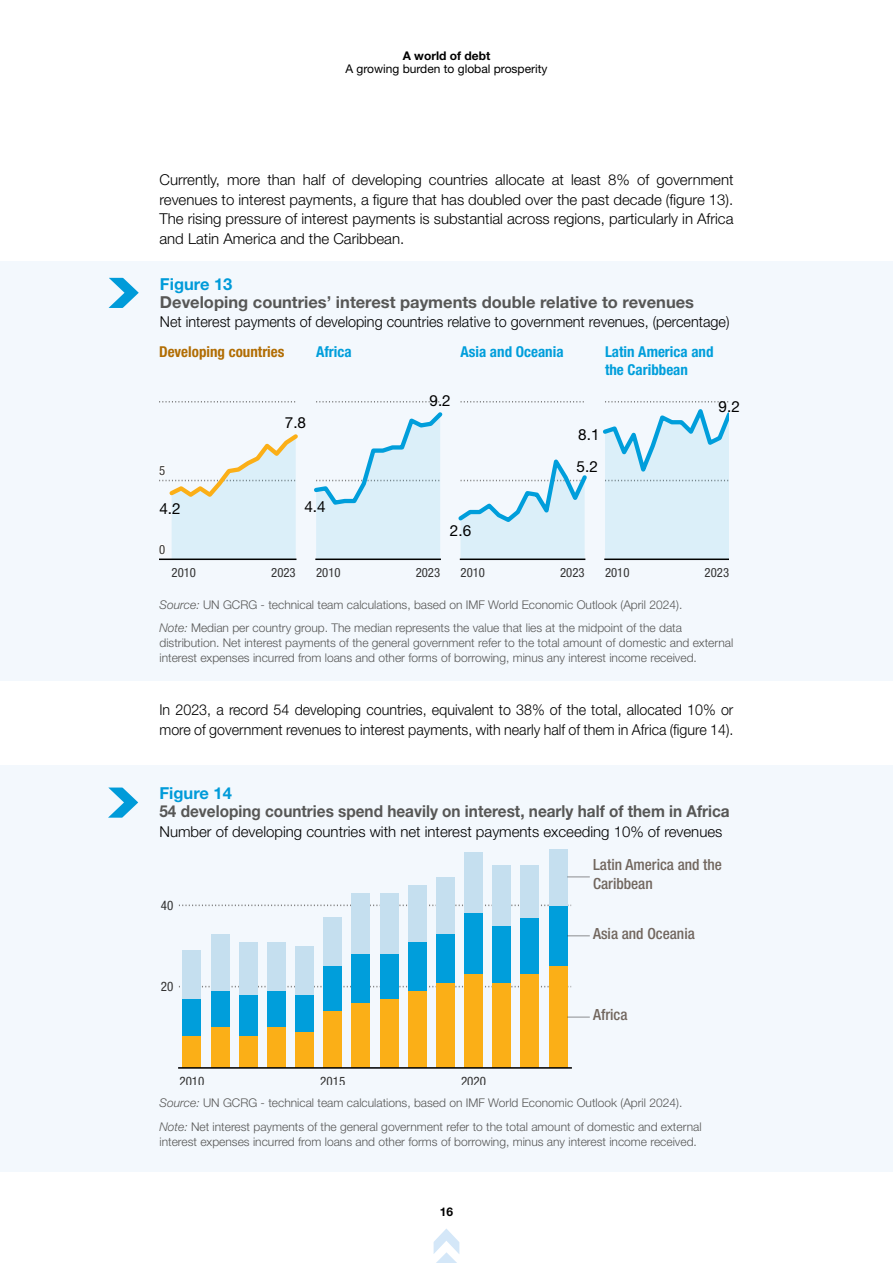
<style>
.page{position:relative;width:893px;height:1263px;background:#fff}
.page>*{position:absolute;margin:0;border:0;box-sizing:border-box;transform-origin:0 0}
.t1{font:700 16.5px "Helvetica Neue LT Std";color:#575756;scale:.93 1}
.t2{font:700 16.5px "Helvetica Neue LT Std";color:#575756}
.t3{font:700 16.5px "Helvetica Neue LT Std";color:#009bd9}
.t4{font:500 condensed 15.3px/18.6px "Helvetica Neue LT Std";color:#71665e}
.t5{font:15.3px "Helvetica Neue LT Std";color:#000}
.t6{font:300 15px/19.5px "Helvetica Neue LT Std";color:#000;text-align:justify}
.t7{font:300 15px/19.5px "Helvetica Neue LT Std";color:#000;scale:.95 1}
.t8{font:300 15px "Helvetica Neue LT Std";color:#000;scale:.96 1}
.t9{font:700 condensed 15px/18.1px "Helvetica Neue LT Std";color:#009edb}
.t10{font:700 condensed 15px "Helvetica Neue LT Std";color:#b16d03}
.t11{font:condensed 13.05px "Helvetica Neue LT Std";color:#333}
.t12{font:condensed 12.75px "Helvetica Neue LT Std";color:#333}
.t13{font:300 12px/23.5px "Helvetica Neue LT Std";color:#575756}
.t14{font:12px "Helvetica Neue LT Std";color:#000}
.t15{font:700 12px "Helvetica Neue LT Std";color:#000}
.s1{font-style:italic}
</style>
<div class="page">
<svg style="left:433px;top:1228px;width:27px;height:35px"></svg>
<div style="left:1px;top:261px;width:892px;height:419px;background:#f3f8fd"></div>
<svg style="left:109px;top:278px;width:30px;height:30px"></svg>
<div style="left:0;top:765px;width:893px;height:407px;background:#f3f8fd"></div>
<svg style="left:108px;top:787px;width:30px;height:31px"></svg>
<svg style="left:159px;top:401px;width:137px;height:1px"></svg>
<svg style="left:159px;top:434px;width:139px;height:125px"></svg>
<hr style="left:159px;top:558px;width:137px;height:2px;background:#000">
<svg style="left:316px;top:401px;width:124px;height:1px"></svg>
<svg style="left:314px;top:412px;width:129px;height:147px"></svg>
<hr style="left:316px;top:558px;width:124px;height:2px;background:#000">
<svg style="left:461px;top:401px;width:123px;height:1px"></svg>
<svg style="left:458px;top:459px;width:129px;height:100px"></svg>
<hr style="left:461px;top:558px;width:124px;height:2px;background:#000">
<svg style="left:603px;top:401px;width:125px;height:158px"></svg>
<hr style="left:605px;top:558px;width:123px;height:2px;background:#000">
<svg style="left:179px;top:986px;width:392px;height:1px"></svg>
<svg style="left:179px;top:904px;width:392px;height:2px"></svg>
<div style="left:183px;top:1035px;width:18px;height:33px;background:#fbaf17"></div>
<div style="left:183px;top:999px;width:18px;height:36px;background:#009edb"></div>
<div style="left:183px;top:950px;width:18px;height:49px;background:#c5dfef"></div>
<div style="left:211px;top:1027px;width:18px;height:41px;background:#fbaf17"></div>
<div style="left:211px;top:991px;width:18px;height:36px;background:#009edb"></div>
<div style="left:211px;top:934px;width:18px;height:57px;background:#c5dfef"></div>
<div style="left:239px;top:1035px;width:18px;height:33px;background:#fbaf17"></div>
<div style="left:239px;top:995px;width:18px;height:40px;background:#009edb"></div>
<div style="left:239px;top:942px;width:18px;height:53px;background:#c5dfef"></div>
<div style="left:267px;top:1027px;width:19px;height:41px;background:#fbaf17"></div>
<div style="left:267px;top:991px;width:19px;height:36px;background:#009edb"></div>
<div style="left:267px;top:942px;width:19px;height:49px;background:#c5dfef"></div>
<div style="left:295px;top:1031px;width:19px;height:37px;background:#fbaf17"></div>
<div style="left:295px;top:995px;width:19px;height:36px;background:#009edb"></div>
<div style="left:295px;top:946px;width:19px;height:49px;background:#c5dfef"></div>
<div style="left:324px;top:1011px;width:18px;height:57px;background:#fbaf17"></div>
<div style="left:324px;top:966px;width:18px;height:45px;background:#009edb"></div>
<div style="left:324px;top:917px;width:18px;height:49px;background:#c5dfef"></div>
<div style="left:352px;top:1003px;width:18px;height:65px;background:#fbaf17"></div>
<div style="left:352px;top:954px;width:18px;height:49px;background:#009edb"></div>
<div style="left:352px;top:893px;width:18px;height:61px;background:#c5dfef"></div>
<div style="left:380px;top:999px;width:18px;height:69px;background:#fbaf17"></div>
<div style="left:380px;top:954px;width:18px;height:45px;background:#009edb"></div>
<div style="left:380px;top:893px;width:18px;height:61px;background:#c5dfef"></div>
<div style="left:408px;top:991px;width:18px;height:77px;background:#fbaf17"></div>
<div style="left:408px;top:942px;width:18px;height:49px;background:#009edb"></div>
<div style="left:408px;top:885px;width:18px;height:57px;background:#c5dfef"></div>
<div style="left:436px;top:982px;width:19px;height:86px;background:#fbaf17"></div>
<div style="left:436px;top:934px;width:19px;height:48px;background:#009edb"></div>
<div style="left:436px;top:877px;width:19px;height:57px;background:#c5dfef"></div>
<div style="left:464px;top:974px;width:19px;height:94px;background:#fbaf17"></div>
<div style="left:464px;top:913px;width:19px;height:61px;background:#009edb"></div>
<div style="left:464px;top:852px;width:19px;height:61px;background:#c5dfef"></div>
<div style="left:493px;top:982px;width:18px;height:86px;background:#fbaf17"></div>
<div style="left:493px;top:926px;width:18px;height:56px;background:#009edb"></div>
<div style="left:493px;top:865px;width:18px;height:61px;background:#c5dfef"></div>
<div style="left:521px;top:974px;width:18px;height:94px;background:#fbaf17"></div>
<div style="left:521px;top:917px;width:18px;height:57px;background:#009edb"></div>
<div style="left:521px;top:865px;width:18px;height:52px;background:#c5dfef"></div>
<div style="left:549px;top:966px;width:18px;height:102px;background:#fbaf17"></div>
<div style="left:549px;top:905px;width:18px;height:61px;background:#009edb"></div>
<div style="left:549px;top:849px;width:18px;height:56px;background:#c5dfef"></div>
<hr style="left:179px;top:1067px;width:392px;height:2px;background:#000">
<hr style="left:567px;top:1016px;width:23px;height:2px;background:#333">
<svg style="left:567px;top:935px;width:23px;height:1px"></svg>
<svg style="left:567px;top:876px;width:23px;height:1px"></svg>
<p class="t15" style="left:403px;top:48px;width:89px">A world of debt</p>
<p class="t14" style="left:345px;top:62px;width:204px">A growing burden to global prosperity</p>
<p class="t6" style="left:159px;top:170px;width:576px">Currently, more than half of developing countries allocate at least 8% of government revenues to interest payments, a figure that has doubled over the past decade (figure 13).<br>The rising pressure of interest payments is substantial across regions, particularly in Africa and Latin America and the Caribbean.</p>
<h1 class="t3" style="left:160px;top:273px;width:74px">Figure 13</h1>
<h1 class="t2" style="left:160px;top:291px;width:536px">Developing countries’ interest payments double relative to revenues</h1>
<p class="t8" style="left:160px;top:313px;width:595px">Net interest payments of developing countries relative to government revenues, (percentage)</p>
<p class="t10" style="left:159px;top:342px;width:127px">Developing countries</p>
<p class="t9" style="left:316px;top:342px;width:37px">Africa</p>
<p class="t9" style="left:461px;top:342px;width:104px">Asia and Oceania</p>
<p class="t9" style="left:605px;top:342px;width:110px">Latin America and the Caribbean</p>
<p class="t12" style="left:159px;top:463px;width:8px">5</p>
<p class="t5" style="left:285px;top:413px;width:23px">7.8</p>
<p class="t5" style="left:159px;top:499px;width:23px">4.2</p>
<p class="t5" style="left:304px;top:497px;width:23px">4.4</p>
<p class="t12" style="left:159px;top:542px;width:8px">0</p>
<p class="t5" style="left:429px;top:392px;width:23px">9.2</p>
<p class="t5" style="left:450px;top:521px;width:23px">2.6</p>
<p class="t5" style="left:578px;top:426px;width:23px">8.1</p>
<p class="t5" style="left:577px;top:457px;width:23px">5.2</p>
<p class="t5" style="left:719px;top:398px;width:23px">9.2</p>
<p class="t12" style="left:172px;top:565px;width:26px">2010</p>
<p class="t12" style="left:271px;top:565px;width:26px">2023</p>
<p class="t12" style="left:316px;top:565px;width:26px">2010</p>
<p class="t12" style="left:416px;top:565px;width:26px">2023</p>
<p class="t12" style="left:461px;top:565px;width:26px">2010</p>
<p class="t12" style="left:560px;top:565px;width:26px">2023</p>
<p class="t12" style="left:605px;top:565px;width:26px">2010</p>
<p class="t12" style="left:705px;top:565px;width:26px">2023</p>
<p class="t13" style="left:159px;top:593px;width:524px"><span class="s1">Source:</span> UN GCRG - technical team calculations, based on IMF World Economic Outlook (April 2024).<br><span class="s1">Note:</span> Median per country group. The median represents the value that lies at the midpoint of the data</p>
<p class="t13" style="left:159px;top:635px;width:575px;line-height:15px">distribution. Net interest payments of the general government refer to the total amount of domestic and external interest expenses incurred from loans and other forms of borrowing, minus any interest income received.</p>
<p class="t7" style="left:159px;top:700px;width:606px">In 2023, a record 54 developing countries, equivalent to 38% of the total, allocated 10% or more of government revenues to interest payments, with nearly half of them in Africa (figure 14).</p>
<h1 class="t3" style="left:159px;top:783px;width:74px">Figure 14</h1>
<h1 class="t1" style="left:159px;top:801px;width:615px">54 developing countries spend heavily on interest, nearly half of them in Africa</h1>
<p class="t6" style="left:159px;top:821px;width:564px">Number of developing countries with net interest payments exceeding 10% of revenues</p>
<p class="t11" style="left:161px;top:897px;width:14px">40</p>
<p class="t11" style="left:161px;top:979px;width:14px">20</p>
<p class="t11" style="left:179px;top:1074px;width:27px">2010</p>
<p class="t11" style="left:320px;top:1074px;width:27px">2015</p>
<p class="t11" style="left:461px;top:1074px;width:27px">2020</p>
<p class="t4" style="left:593px;top:855px;width:130px">Latin America and the<br>Caribbean</p>
<p class="t4" style="left:593px;top:924px;width:103px">Asia and Oceania</p>
<p class="t4" style="left:593px;top:1005px;width:36px">Africa</p>
<p class="t13" style="left:159px;top:1091px;width:544px"><span class="s1">Source:</span> UN GCRG - technical team calculations, based on IMF World Economic Outlook (April 2024).<br><span class="s1">Note:</span> Net interest payments of the general government refer to the total amount of domestic and external</p>
<p class="t13" style="left:159px;top:1129px;width:539px">interest expenses incurred from loans and other forms of borrowing, minus any interest income received.</p>
<p class="t15" style="left:440px;top:1204px;width:15px">16</p>
</div>
